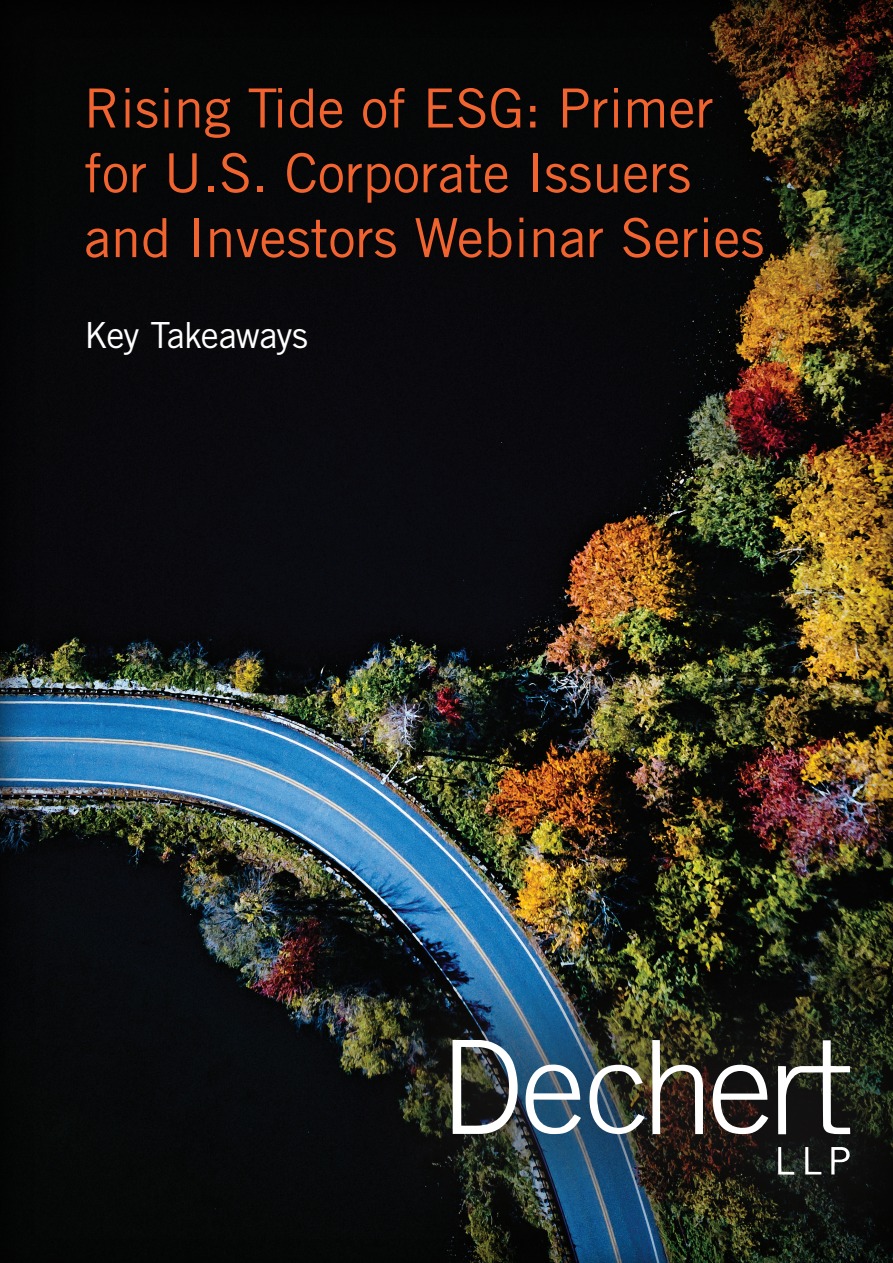
<style>
.page{position:relative;width:893px;height:1263px;background:#fff}
.page>*{position:absolute;margin:0;border:0;box-sizing:border-box;transform-origin:0 0}
.t1{font:168.3px "D Three LLP";color:#fff}
.Cover_Title{font:54px/64.8px "Trade Gothic LT Std";color:#f2642f}
.Headings{font:36px "Trade Gothic LT Std";letter-spacing:-.025em;color:#fff}
</style>
<div class="page">
<div style="left:0;top:0;width:893px;height:1263px;background:#231f20;opacity:.75"></div>
<div style="left:328px;top:918px;width:565px;height:345px;background:#231f20;opacity:.5"></div>
<p class="Cover_Title" style="left:84px;top:75px;width:682px">Rising Tide of ESG: Primer for U.S. Corporate Issuers and Investors Webinar Series</p>
<p class="Headings" style="left:84px;top:313px;width:226px">Key Takeaways</p>
<p class="t1" style="left:452px;top:1018px;width:419px">d</p>
</div>
